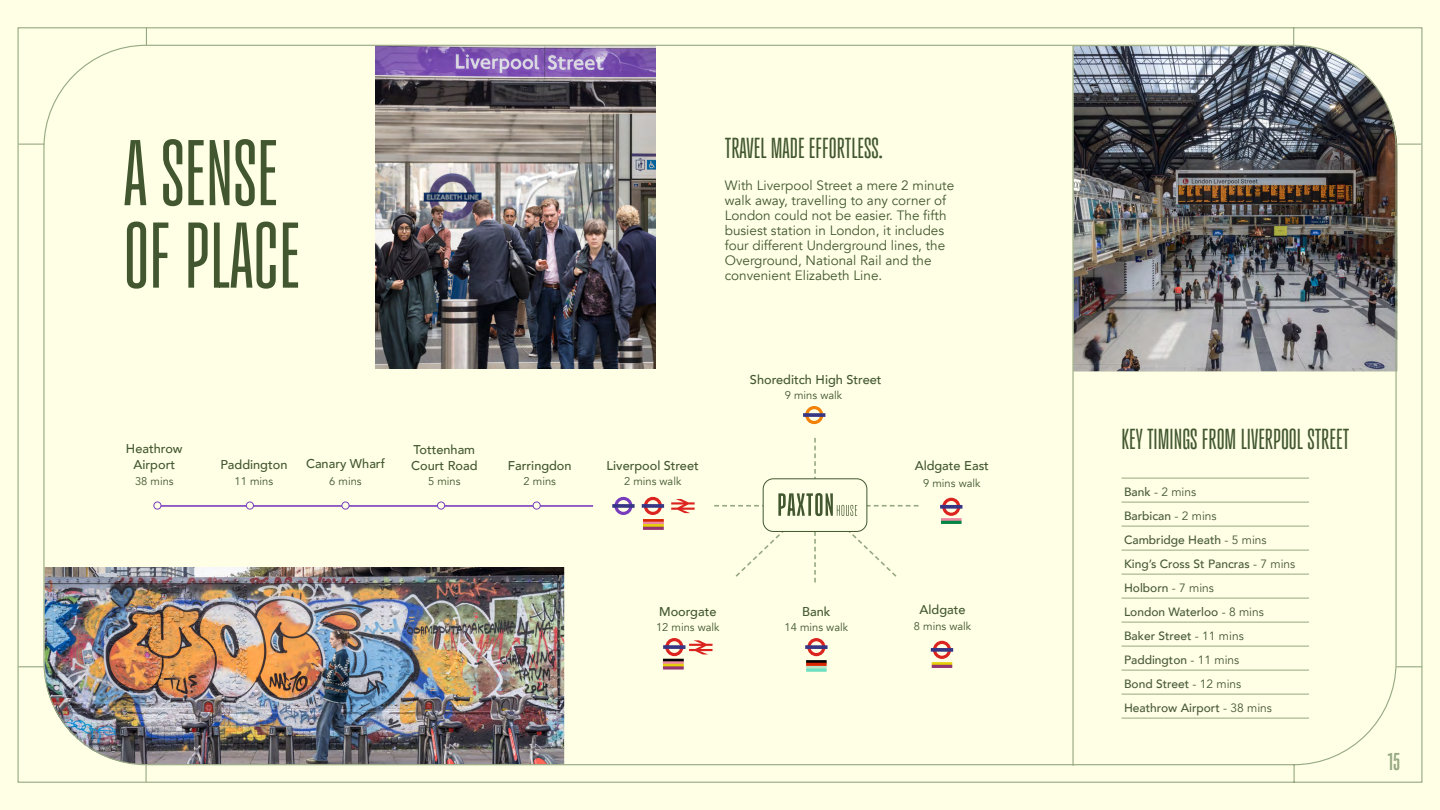
<style>
.page{position:relative;width:1440px;height:810px;background:#ffffe6}
.page>*{position:absolute;margin:0;border:0;box-sizing:border-box;transform-origin:0 0}
.t1{font:99px/82.5px "Gazzetta";color:#425730}
.t2{font:30.75px "Gazzetta";color:#425730}
.t3{font:25.95px "Gazzetta";color:#96a882}
.t4{font:13.5px/15px "Avenir";color:#425730}
.t5{font:500 12.75px/15.9px "Avenir";color:#425730;text-align:center}
.t6{font:500 12px/24px "Avenir";color:#475936}
.t7{font:11.18px "Avenir";color:#425730}
.s1{font-weight:400}
</style>
<div class="page">
<img style="left:17px;top:27px;width:1406px;height:756px">
<svg style="left:145px;top:764px;width:2px;height:18px"></svg>
<svg style="left:146px;top:27px;width:1px;height:18px"></svg>
<svg style="left:19px;top:144px;width:25px;height:1px"></svg>
<svg style="left:1396px;top:144px;width:25px;height:1px"></svg>
<svg style="left:18px;top:666px;width:26px;height:1px"></svg>
<svg style="left:1396px;top:666px;width:26px;height:1px"></svg>
<h1 class="t1" style="left:124px;top:134px;width:178px">A SENSE<br>OF PLACE</h1>
<h2 class="t2" style="left:725px;top:133px;width:160px">TRAVEL MADE EFFORTLESS.</h2>
<p class="t4" style="left:725px;top:178px;width:231px">With Liverpool Street a mere 2 minute walk away, travelling to any corner of London could not be easier. The fifth busiest station in London, it includes four different Underground lines, the Overground, National Rail and the convenient Elizabeth Line.</p>
<p class="t5" style="left:126px;top:440px;width:58px">Heathrow<br>Airport</p>
<p class="t5" style="left:411px;top:441px;width:68px;text-align:left">Tottenham<br>Court Road</p>
<p class="t7" style="left:135px;top:475px;width:40px">38 mins</p>
<p class="t7" style="left:235px;top:475px;width:40px">11 mins</p>
<p class="t7" style="left:329px;top:475px;width:34px">6 mins</p>
<p class="t7" style="left:428px;top:475px;width:34px">5 mins</p>
<p class="t7" style="left:524px;top:475px;width:34px">2 mins</p>
<p class="t5" style="left:220px;top:456px;width:69px">Paddington</p>
<p class="t5" style="left:306px;top:455px;width:80px">Canary Wharf</p>
<p class="t5" style="left:508px;top:457px;width:65px">Farringdon</p>
<p class="t5" style="left:607px;top:457px;width:94px">Liverpool Street</p>
<p class="t7" style="left:624px;top:475px;width:59px">2 mins walk</p>
<p class="t5" style="left:750px;top:371px;width:133px">Shoreditch High Street</p>
<p class="t7" style="left:785px;top:388px;width:59px">9 mins walk</p>
<p class="t5" style="left:915px;top:457px;width:76px">Aldgate East</p>
<p class="t7" style="left:923px;top:477px;width:59px">9 mins walk</p>
<p class="t5" style="left:659px;top:603px;width:59px">Moorgate</p>
<p class="t7" style="left:656px;top:620px;width:65px">12 mins walk</p>
<p class="t5" style="left:802px;top:603px;width:30px">Bank</p>
<p class="t7" style="left:785px;top:620px;width:65px">14 mins walk</p>
<p class="t5" style="left:920px;top:601px;width:48px">Aldgate</p>
<p class="t7" style="left:914px;top:620px;width:59px">8 mins walk</p>
<h2 class="t2" style="left:1122px;top:423px;width:229px">KEY TIMINGS FROM LIVERPOOL STREET</h2>
<p class="t6" style="left:1124px;top:479px;width:173px">Bank <span class="s1">- 2 mins<br></span>Barbican <span class="s1">- 2 mins<br></span>Cambridge Heath <span class="s1">- 5 mins<br></span>King’s Cross St Pancras <span class="s1">- 7 mins<br></span>Holborn <span class="s1">- 7 mins<br></span>London Waterloo <span class="s1">- 8 mins<br></span>Baker Street <span class="s1">- 11 mins<br></span>Paddington <span class="s1">- 11 mins<br></span>Bond Street <span class="s1">- 12 mins<br></span>Heathrow Airport <span class="s1">- 38 mins</span></p>
<h3 class="t3" style="left:1388px;top:749px;width:14px">15</h3>
</div>
